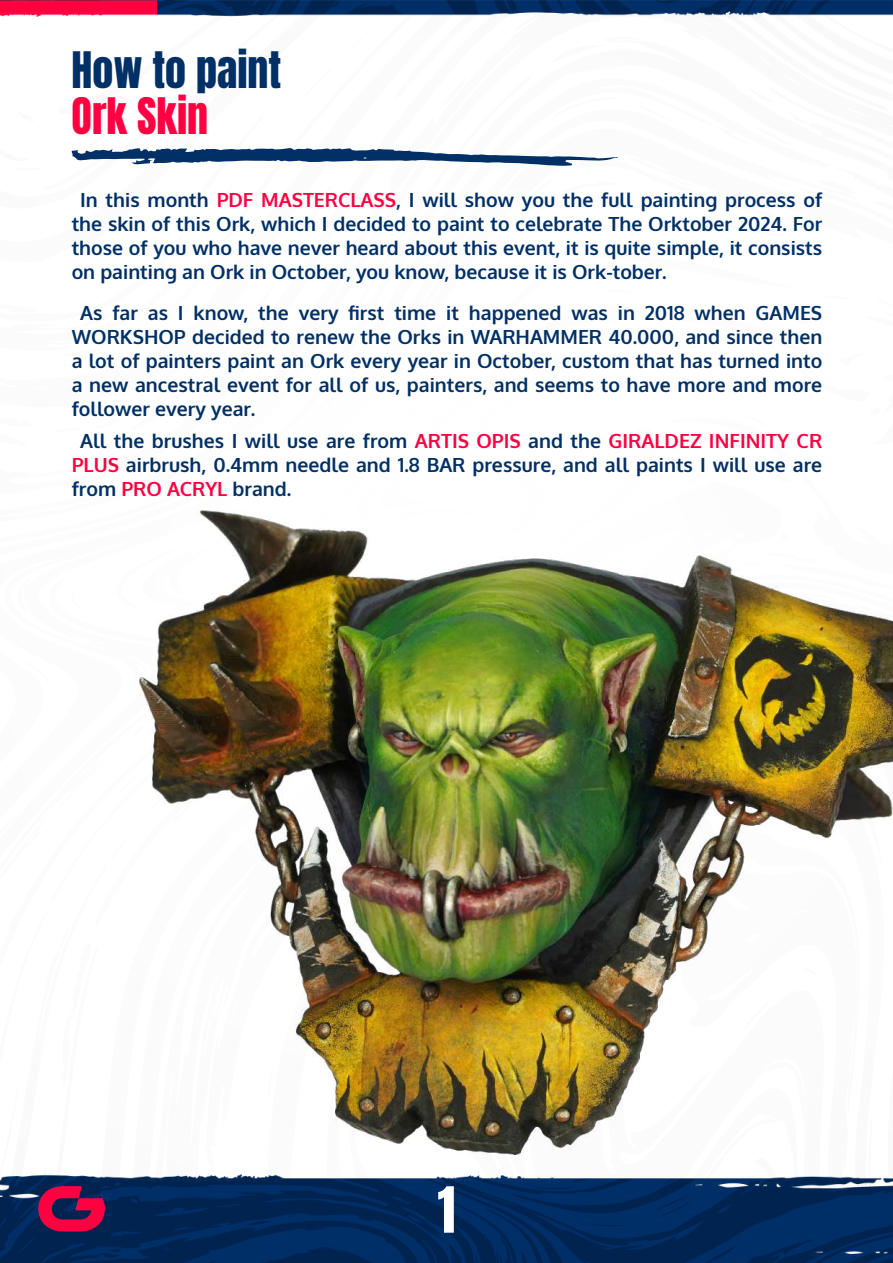
<style>
.page{position:relative;width:893px;height:1263px;background:#fff}
.page>*{position:absolute;margin:0;border:0;box-sizing:border-box;transform-origin:0 0}
.t1{font:54px "Anton";color:#fff}
.t2{font:42px "Anton";color:#003066}
.t3{font:42px "Anton";color:#ff0040}
.t4{font:700 19.5px/24px "Oxygen";color:#003066;text-align:justify}
.s1{color:#ff0040}
</style>
<div class="page">
<img style="left:0;top:0;width:893px;height:1263px">
<svg style="left:71px;top:148px;width:548px;height:18px"></svg>
<img style="left:139px;top:510px;width:754px;height:645px">
<svg style="left:38px;top:1186px;width:67px;height:45px;background:#950f48"></svg>
<h2 class="t2" style="left:72px;top:49px;width:211px">How to paint</h2>
<h2 class="t3" style="left:72px;top:95px;width:138px">Ork Skin</h2>
<p class="t4" style="left:72px;top:188px;width:752px;text-indent:9px">In this month <span class="s1">PDF MASTERCLASS</span>, I will show you the full painting process of the skin of this Ork, which I decided to paint to celebrate The Orktober 2024. For those of you who have never heard about this event, it is quite simple, it consists on painting an Ork in October, you know, because it is Ork-tober.</p>
<p class="t4" style="left:72px;top:301px;width:752px;text-indent:9px">As far as I know, the very first time it happened was in 2018 when GAMES WORKSHOP decided to renew the Orks in WARHAMMER 40.000, and since then a lot of painters paint an Ork every year in October, custom that has turned into a new ancestral event for all of us, painters, and seems to have more and more follower every year.</p>
<p class="t4" style="left:72px;top:430px;width:752px;text-indent:9px">All the brushes I will use are from <span class="s1">ARTIS OPIS</span> and the <span class="s1">GIRALDEZ INFINITY CR PLUS</span> airbrush, 0.4mm needle and 1.8 BAR pressure, and all paints I will use are from <span class="s1">PRO ACRYL</span> brand.</p>
<h1 class="t1" style="left:438px;top:1182px;width:19px">1</h1>
</div>
